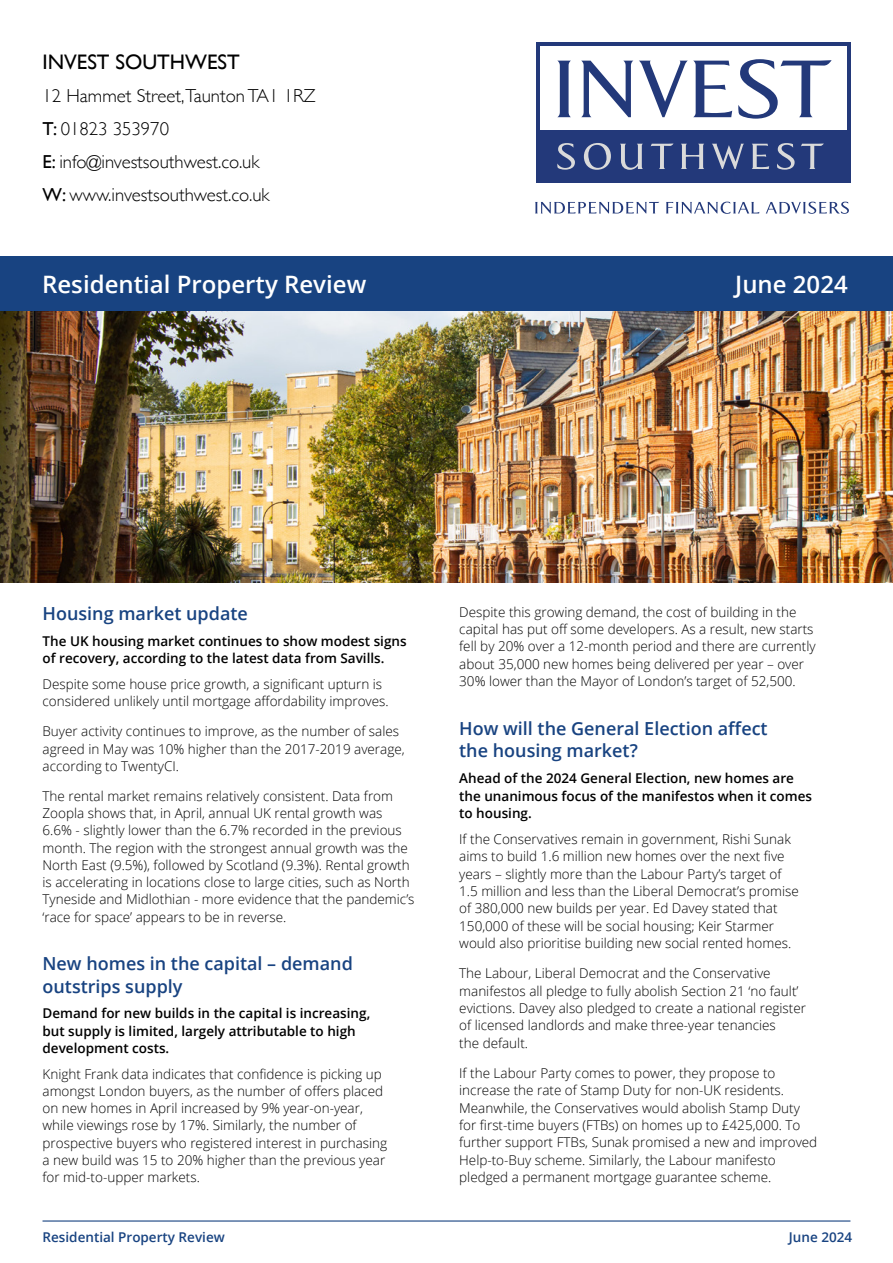
<style>
.page{position:relative;width:893px;height:1263px;background:#fff}
.page>*{position:absolute;margin:0;border:0;box-sizing:border-box;transform-origin:0 0}
.t1{font:600 24px "Open Sans";color:#fff}
.t2{font:21px "Gill Sans";color:#000}
.t3{font:300 18.75px/33px "Gill Sans";color:#000}
.t4{font:600 18px/22.6px "Open Sans";color:#184381}
.t5{font:300 13.5px/17.4px "Open Sans";color:#000}
.t6{font:600 13.5px/17.2px "Open Sans";color:#000}
.t7{font:600 13.5px "Open Sans";color:#184381}
.s1{font-weight:400}
</style>
<div class="page">
<hr style="left:43px;top:1220px;width:807px;height:1px;background:#184381">
<img style="left:0;top:310px;width:893px;height:273px">
<div style="left:0;top:255px;width:893px;height:55px;background:#184381"></div>
<div style="left:535px;top:43px;width:315px;height:140px;background:#23397a"></div>
<div style="left:539px;top:47px;width:307px;height:83px;background:#fff"></div>
<svg style="left:557px;top:61px;width:14px;height:56px"></svg>
<svg style="left:581px;top:61px;width:52px;height:56px"></svg>
<svg style="left:639px;top:61px;width:93px;height:56px"></svg>
<svg style="left:738px;top:59px;width:94px;height:60px"></svg>
<svg style="left:557px;top:143px;width:18px;height:27px"></svg>
<svg style="left:584px;top:143px;width:27px;height:27px"></svg>
<svg style="left:620px;top:144px;width:23px;height:26px"></svg>
<svg style="left:651px;top:143px;width:22px;height:26px"></svg>
<svg style="left:681px;top:144px;width:23px;height:25px"></svg>
<svg style="left:712px;top:144px;width:32px;height:25px"></svg>
<svg style="left:752px;top:144px;width:17px;height:25px"></svg>
<svg style="left:777px;top:143px;width:18px;height:27px"></svg>
<svg style="left:801px;top:143px;width:23px;height:26px"></svg>
<svg style="left:535px;top:202px;width:124px;height:11px"></svg>
<svg style="left:666px;top:202px;width:93px;height:12px"></svg>
<svg style="left:766px;top:202px;width:83px;height:12px"></svg>
<h2 class="t2" style="left:43px;top:49px;width:199px">INVEST SOUTHWEST</h2>
<h3 class="t3" style="left:43px;top:78px;width:275px">12 Hammet Street,Taunton TA1 1RZ<br><span class="s1">T:</span> 01823 353970<br><span class="s1">E:</span> info@investsouthwest.co.uk<br><span class="s1">W:</span> www.investsouthwest.co.uk</h3>
<h1 class="t1" style="left:42px;top:267px;width:326px">Residential Property Review</h1>
<h1 class="t1" style="left:735px;top:267px;width:114px">June 2024</h1>
<h3 class="t4" style="left:43px;top:602px;width:207px">Housing market update</h3>
<p class="t6" style="left:43px;top:632px;width:366px">The UK housing market continues to show modest signs of recovery, according to the latest data from Savills.</p>
<p class="t5" style="left:43px;top:675px;width:348px">Despite some house price growth, a significant upturn is considered unlikely until mortgage affordability improves.</p>
<p class="t5" style="left:43px;top:722px;width:364px">Buyer activity continues to improve, as the number of sales agreed in May was 10% higher than the 2017-2019 average, according to TwentyCI.</p>
<p class="t5" style="left:43px;top:787px;width:374px">The rental market remains relatively consistent. Data from Zoopla shows that, in April, annual UK rental growth was 6.6% - slightly lower than the 6.7% recorded in the previous month. The region with the strongest annual growth was the North East (9.5%), followed by Scotland (9.3%). Rental growth is accelerating in locations close to large cities, such as North Tyneside and Midlothian - more evidence that the pandemic’s ‘race for space’ appears to be in reverse.</p>
<h3 class="t4" style="left:43px;top:952px;width:312px">New homes in the capital – demand outstrips supply</h3>
<p class="t6" style="left:43px;top:1004px;width:329px">Demand for new builds in the capital is increasing, but supply is limited, largely attributable to high development costs.</p>
<p class="t5" style="left:43px;top:1065px;width:346px">Knight Frank data indicates that confidence is picking up amongst London buyers, as the number of offers placed on new homes in April increased by 9% year-on-year, while viewings rose by 17%. Similarly, the number of prospective buyers who registered interest in purchasing a new build was 15 to 20% higher than the previous year for mid-to-upper markets.</p>
<p class="t5" style="left:459px;top:603px;width:358px">Despite this growing demand, the cost of building in the capital has put off some developers. As a result, new starts fell by 20% over a 12-month period and there are currently about 35,000 new homes being delivered per year – over 30% lower than the Mayor of London’s target of 52,500.</p>
<h3 class="t4" style="left:459px;top:716px;width:310px">How will the General Election affect the housing market?</h3>
<p class="t6" style="left:459px;top:769px;width:354px">Ahead of the 2024 General Election, new homes are the unanimous focus of the manifestos when it comes to housing.</p>
<p class="t5" style="left:459px;top:830px;width:341px">If the Conservatives remain in government, Rishi Sunak aims to build 1.6 million new homes over the next five years – slightly more than the Labour Party’s target of 1.5 million and less than the Liberal Democrat’s promise of 380,000 new builds per year. Ed Davey stated that 150,000 of these will be social housing; Keir Starmer would also prioritise building new social rented homes.</p>
<p class="t5" style="left:459px;top:964px;width:348px">The Labour, Liberal Democrat and the Conservative manifestos all pledge to fully abolish Section 21 ‘no fault’ evictions. Davey also pledged to create a national register of licensed landlords and make three-year tenancies<br>the default.</p>
<p class="t5" style="left:459px;top:1064px;width:360px">If the Labour Party comes to power, they propose to increase the rate of Stamp Duty for non-UK residents.<br>Meanwhile, the Conservatives would abolish Stamp Duty for first-time buyers (FTBs) on homes up to £425,000. To further support FTBs, Sunak promised a new and improved Help-to-Buy scheme. Similarly, the Labour manifesto pledged a permanent mortgage guarantee scheme.</p>
<p class="t7" style="left:43px;top:1227px;width:184px">Residential Property Review</p>
<p class="t7" style="left:789px;top:1227px;width:65px">June 2024</p>
</div>
